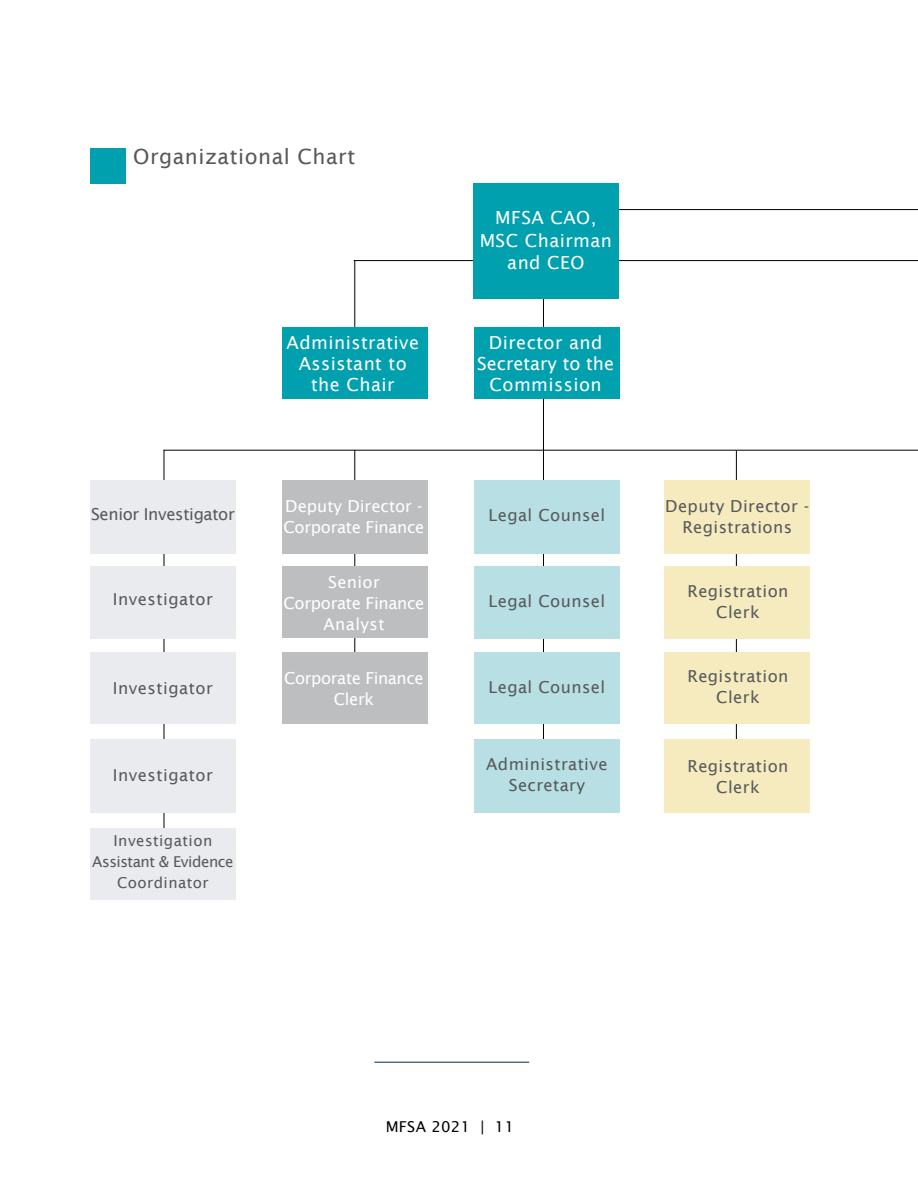
<style>
.page{position:relative;width:918px;height:1188px;background:#fff}
.page>*{position:absolute;margin:0;border:0;box-sizing:border-box;transform-origin:0 0}
.t1{font:21px "Lucida Sans";letter-spacing:.025em;color:#58595b}
.t2{font:18px/21px "Lucida Sans";letter-spacing:.025em;color:#fff;text-align:center}
.t3{font:16.5px/21px "Lucida Sans";letter-spacing:.025em;color:#58595b;text-align:center}
.t4{font:16.5px/21px "Lucida Sans";letter-spacing:-.02em;color:#fff;text-align:center}
.t5{font:16.5px "Lucida Sans";letter-spacing:-.02em;color:#58595b}
.t6{font:15px/21px "Lucida Sans";letter-spacing:.03em;color:#58595b;text-align:center}
.t7{font:15px "Lucida Sans";letter-spacing:.02em;color:#000}
</style>
<div class="page">
<hr style="left:585px;top:209px;width:333px;height:1px;background:#000">
<hr style="left:585px;top:260px;width:333px;height:1px;background:#000">
<hr style="left:354px;top:260px;width:197px;height:1px;background:#000">
<hr style="left:164px;top:450px;width:1px;height:415px;background:#000">
<hr style="left:355px;top:450px;width:1px;height:268px;background:#000">
<hr style="left:355px;top:260px;width:1px;height:121px;background:#000">
<hr style="left:543px;top:192px;width:1px;height:574px;background:#000">
<hr style="left:736px;top:451px;width:1px;height:316px;background:#000">
<div style="left:90px;top:148px;width:36px;height:36px;background:#00a0af"></div>
<div style="left:474px;top:183px;width:145px;height:115px;background:#00a0af"></div>
<div style="left:474px;top:327px;width:146px;height:72px;background:#00a0af"></div>
<div style="left:664px;top:481px;width:146px;height:73px;background:#f5ebbf"></div>
<div style="left:664px;top:566px;width:146px;height:72px;background:#f5ebbf"></div>
<div style="left:664px;top:652px;width:146px;height:72px;background:#f5ebbf"></div>
<div style="left:664px;top:740px;width:146px;height:73px;background:#f5ebbf"></div>
<div style="left:282px;top:481px;width:146px;height:73px;background:#bcbec0"></div>
<div style="left:282px;top:566px;width:146px;height:72px;background:#bcbec0"></div>
<div style="left:282px;top:652px;width:146px;height:72px;background:#bcbec0"></div>
<div style="left:282px;top:327px;width:146px;height:72px;background:#00a0af"></div>
<div style="left:474px;top:481px;width:146px;height:73px;background:#b7dfe4"></div>
<div style="left:474px;top:566px;width:146px;height:72px;background:#b7dfe4"></div>
<div style="left:474px;top:652px;width:146px;height:72px;background:#b7dfe4"></div>
<div style="left:474px;top:740px;width:146px;height:73px;background:#b7dfe4"></div>
<div style="left:90px;top:481px;width:146px;height:73px;background:#e9ebee"></div>
<div style="left:90px;top:566px;width:146px;height:72px;background:#e9ebee"></div>
<div style="left:90px;top:652px;width:146px;height:72px;background:#e9ebee"></div>
<div style="left:90px;top:740px;width:146px;height:73px;background:#e9ebee"></div>
<div style="left:90px;top:828px;width:146px;height:72px;background:#e9ebee"></div>
<hr style="left:164px;top:450px;width:754px;height:1px;background:#000">
<hr style="left:374px;top:1062px;width:155px;height:1px;background:#002b49">
<p class="t1" style="left:133px;top:144px;width:224px">Organizational Chart</p>
<p class="t5" style="left:91px;top:504px;width:145px">Senior Investigator</p>
<p class="t3" style="left:113px;top:589px;width:101px">Investigator</p>
<p class="t3" style="left:113px;top:678px;width:101px">Investigator</p>
<p class="t3" style="left:113px;top:764px;width:101px">Investigator</p>
<p class="t6" style="left:92px;top:831px;width:143px">Investigation<br>Assistant &amp; Evidence<br>Coordinator</p>
<p class="t2" style="left:287px;top:332px;width:134px">Administrative<br>Assistant to the Chair</p>
<p class="t4" style="left:284px;top:496px;width:142px;text-align:left">Deputy Director -<br>Corporate Finance</p>
<p class="t4" style="left:284px;top:571px;width:142px">Senior<br>Corporate Finance<br>Analyst</p>
<p class="t4" style="left:284px;top:668px;width:141px">Corporate Finance<br>Clerk</p>
<p class="t2" style="left:480px;top:207px;width:134px;line-height:22.5px">MFSA CAO,<br>MSC Chairman and CEO</p>
<p class="t2" style="left:477px;top:332px;width:138px">Director and<br>Secretary to the<br>Commission</p>
<p class="t3" style="left:489px;top:505px;width:118px">Legal Counsel</p>
<p class="t3" style="left:489px;top:591px;width:118px">Legal Counsel</p>
<p class="t3" style="left:489px;top:677px;width:118px">Legal Counsel</p>
<p class="t3" style="left:486px;top:754px;width:123px">Administrative<br>Secretary</p>
<p class="t3" style="left:665px;top:496px;width:145px">Deputy Director -<br>Registrations</p>
<p class="t3" style="left:688px;top:581px;width:102px">Registration<br>Clerk</p>
<p class="t3" style="left:688px;top:665px;width:102px">Registration<br>Clerk</p>
<p class="t3" style="left:688px;top:756px;width:102px">Registration<br>Clerk</p>
<p class="t7" style="left:386px;top:1118px;width:130px">MFSA 2021 | 11</p>
</div>
